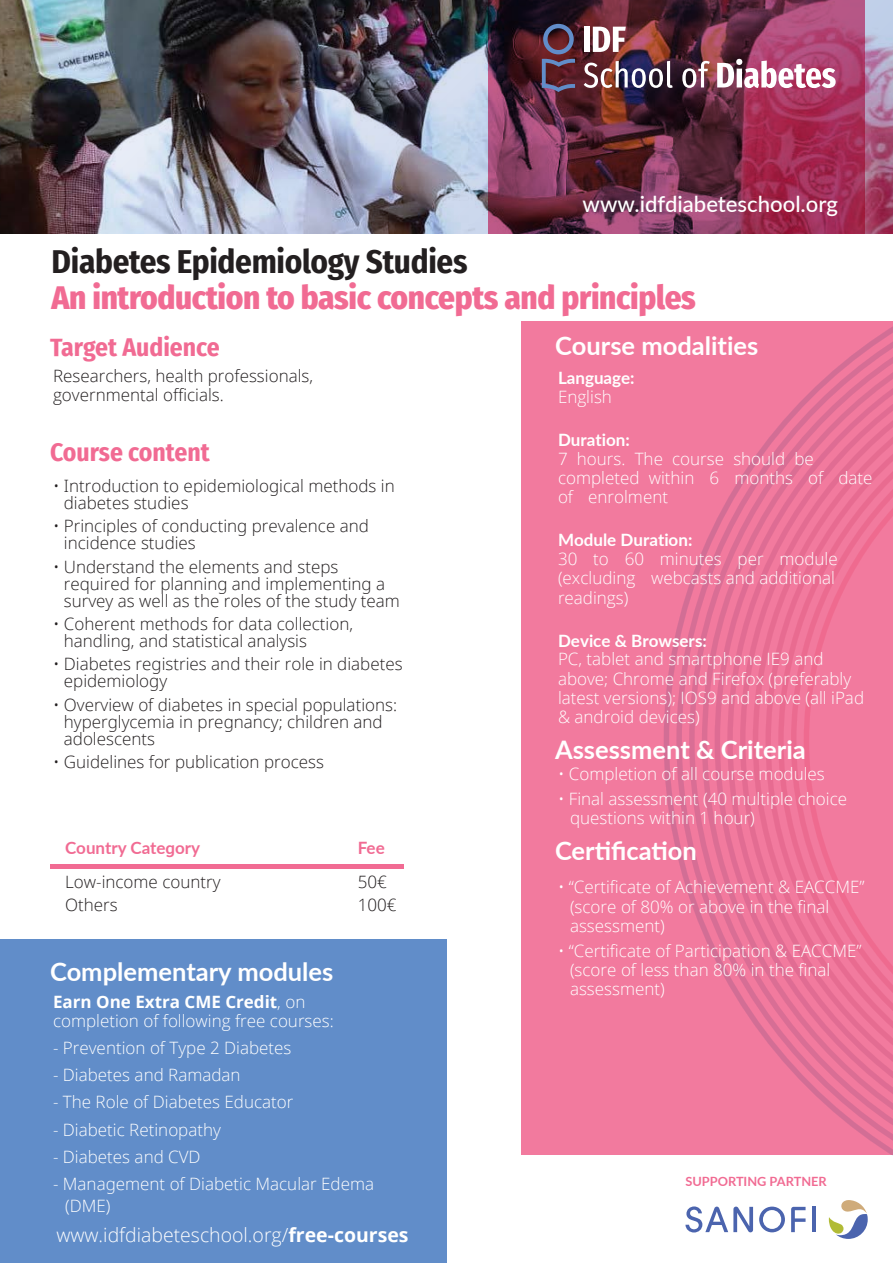
<style>
.page{position:relative;width:893px;height:1263px;background:#fff}
.page>*{position:absolute;margin:0;border:0;box-sizing:border-box;transform-origin:0 0}
.t1{font:800 33px "Fira Sans Condensed";letter-spacing:-.01em;color:#f16b93}
.t2{font:700 33px "Fira Sans Condensed";letter-spacing:-.01em;color:#231f20}
.t3{font:700 25.5px "Lato";color:#fff}
.t4{font:700 25.5px "Fira Sans Condensed";color:#f16b93}
.t5{font:500 22.2px "Lato";color:#fff}
.t6{font:300 19.5px "Open Sans";color:#fff}
.t7{font:300 16.95px/19.2px "Open Sans";color:#fff}
.t8{font:300 16.95px/17px "Open Sans";color:#231f20}
.t9{font:700 16.95px "Lato";color:#fff}
.t10{font:700 16.95px "Lato";color:#f16b93}
.t11{font:700 12.75px "Lato";color:#f16b93}
.s1{font-weight:700}
</style>
<div class="page">
<img style="left:0;top:0;width:893px;height:233px">
<svg style="left:522px;top:321px;width:371px;height:834px;background:#ef779c"></svg>
<div style="left:0;top:940px;width:446px;height:323px;background:#618dc9"></div>
<hr style="left:812px;top:1207px;width:4px;height:25px;background:#4b64ae">
<svg style="left:759px;top:1206px;width:26px;height:26px"></svg>
<svg style="left:791px;top:1207px;width:14px;height:25px"></svg>
<svg style="left:685px;top:1206px;width:68px;height:26px"></svg>
<svg style="left:829px;top:1200px;width:39px;height:39px"></svg>
<svg style="left:488px;top:0;width:376px;height:233px;background:#752d48"></svg>
<svg style="left:542px;top:24px;width:33px;height:68px;background:#5b3f56"></svg>
<div style="left:584px;top:27px;width:5px;height:25px;background:#fff"></div>
<svg style="left:593px;top:27px;width:33px;height:25px"></svg>
<svg style="left:584px;top:61px;width:89px;height:27px"></svg>
<svg style="left:682px;top:61px;width:28px;height:27px"></svg>
<svg style="left:717px;top:59px;width:119px;height:29px"></svg>
<div style="left:50px;top:863px;width:354px;height:5px;background:#f16b93"></div>
<h3 class="t5" style="left:583px;top:187px;width:257px">www.idfdiabeteschool.org</h3>
<h1 class="t2" style="left:52px;top:234px;width:417px">Diabetes Epidemiology Studies</h1>
<h1 class="t1" style="left:52px;top:269px;width:646px">An introduction to basic concepts and principles</h1>
<h2 class="t4" style="left:50px;top:325px;width:171px">Target Audience</h2>
<p class="t8" style="left:53px;top:366px;width:262px;line-height:19.2px">Researchers, health professionals, governmental officials.</p>
<h2 class="t4" style="left:50px;top:431px;width:161px">Course content</h2>
<p class="t8" style="left:64px;top:477px;width:332px;text-indent:-11px">• Introduction to epidemiological methods in diabetes studies</p>
<p class="t8" style="left:64px;top:517px;width:307px;text-indent:-11px">• Principles of conducting prevalence and incidence studies</p>
<p class="t8" style="left:64px;top:557px;width:338px;text-indent:-11px">• Understand the elements and steps required for planning and implementing a survey as well as the roles of the study team</p>
<p class="t8" style="left:64px;top:615px;width:291px;text-indent:-11px">• Coherent methods for data collection, handling, and statistical analysis</p>
<p class="t8" style="left:64px;top:655px;width:340px;text-indent:-11px">• Diabetes registries and their role in diabetes epidemiology</p>
<p class="t8" style="left:64px;top:696px;width:335px;text-indent:-11px">• Overview of diabetes in special populations: hyperglycemia in pregnancy; children and adolescents</p>
<p class="t8" style="left:53px;top:753px;width:272px">• Guidelines for publication process</p>
<p class="t10" style="left:65px;top:835px;width:137px">Country Category</p>
<p class="t10" style="left:358px;top:835px;width:29px">Fee</p>
<p class="t8" style="left:65px;top:870px;width:157px;line-height:23px">Low-income country<br>Others</p>
<p class="t8" style="left:358px;top:870px;width:40px;line-height:23px">50€<br>100€</p>
<h2 class="t3" style="left:50px;top:953px;width:285px">Complementary modules</h2>
<p class="t7" style="left:53px;top:991px;width:282px"><span class="s1">Earn One Extra CME Credit</span>, on completion of following free courses:</p>
<p class="t7" style="left:53px;top:1038px;width:240px">- Prevention of Type 2 Diabetes</p>
<p class="t7" style="left:53px;top:1065px;width:189px">- Diabetes and Ramadan</p>
<p class="t7" style="left:53px;top:1092px;width:242px">- The Role of Diabetes Educator</p>
<p class="t7" style="left:53px;top:1119px;width:169px">- Diabetic Retinopathy</p>
<p class="t7" style="left:53px;top:1147px;width:149px">- Diabetes and CVD</p>
<p class="t7" style="left:65px;top:1173px;width:311px;line-height:21.3px;text-indent:-12px">- Management of Diabetic Macular Edema (DME)</p>
<p class="t6" style="left:56px;top:1221px;width:354px">www.idfdiabeteschool.org/<span class="s1">free-courses</span></p>
<h2 class="t3" style="left:555px;top:327px;width:205px">Course modalities</h2>
<p class="t9" style="left:558px;top:365px;width:78px">Language:</p>
<p class="t7" style="left:558px;top:387px;width:55px">English</p>
<p class="t9" style="left:558px;top:427px;width:73px">Duration:</p>
<p class="t7" style="left:558px;top:448px;width:316px">7 hours. The course should be completed within 6 months of date of enrolment</p>
<p class="t9" style="left:558px;top:527px;width:136px">Module Duration:</p>
<p class="t7" style="left:558px;top:548px;width:281px">30 to 60 minutes per module (excluding webcasts and additional readings)</p>
<p class="t9" style="left:558px;top:628px;width:150px">Device &amp; Browsers:</p>
<p class="t7" style="left:558px;top:649px;width:308px">PC, tablet and smartphone IE9 and above; Chrome and Firefox (preferably latest versions); IOS9 and above (all iPad &amp; android devices)</p>
<h2 class="t3" style="left:555px;top:731px;width:252px">Assessment &amp; Criteria</h2>
<p class="t7" style="left:558px;top:763px;width:268px">• Completion of all course modules</p>
<p class="t7" style="left:570px;top:789px;width:279px;text-indent:-12px">• Final assessment (40 multiple choice questions within 1 hour)</p>
<h2 class="t3" style="left:555px;top:832px;width:143px">Certification</h2>
<p class="t7" style="left:570px;top:877px;width:296px;text-indent:-12px">• “Certificate of Achievement &amp; EACCME” (score of 80% or above in the final assessment)</p>
<p class="t7" style="left:570px;top:941px;width:293px;text-indent:-12px">• “Certificate of Participation &amp; EACCME” (score of less than 80% in the final assessment)</p>
<p class="t11" style="left:685px;top:1172px;width:143px">SUPPORTING PARTNER</p>
</div>
